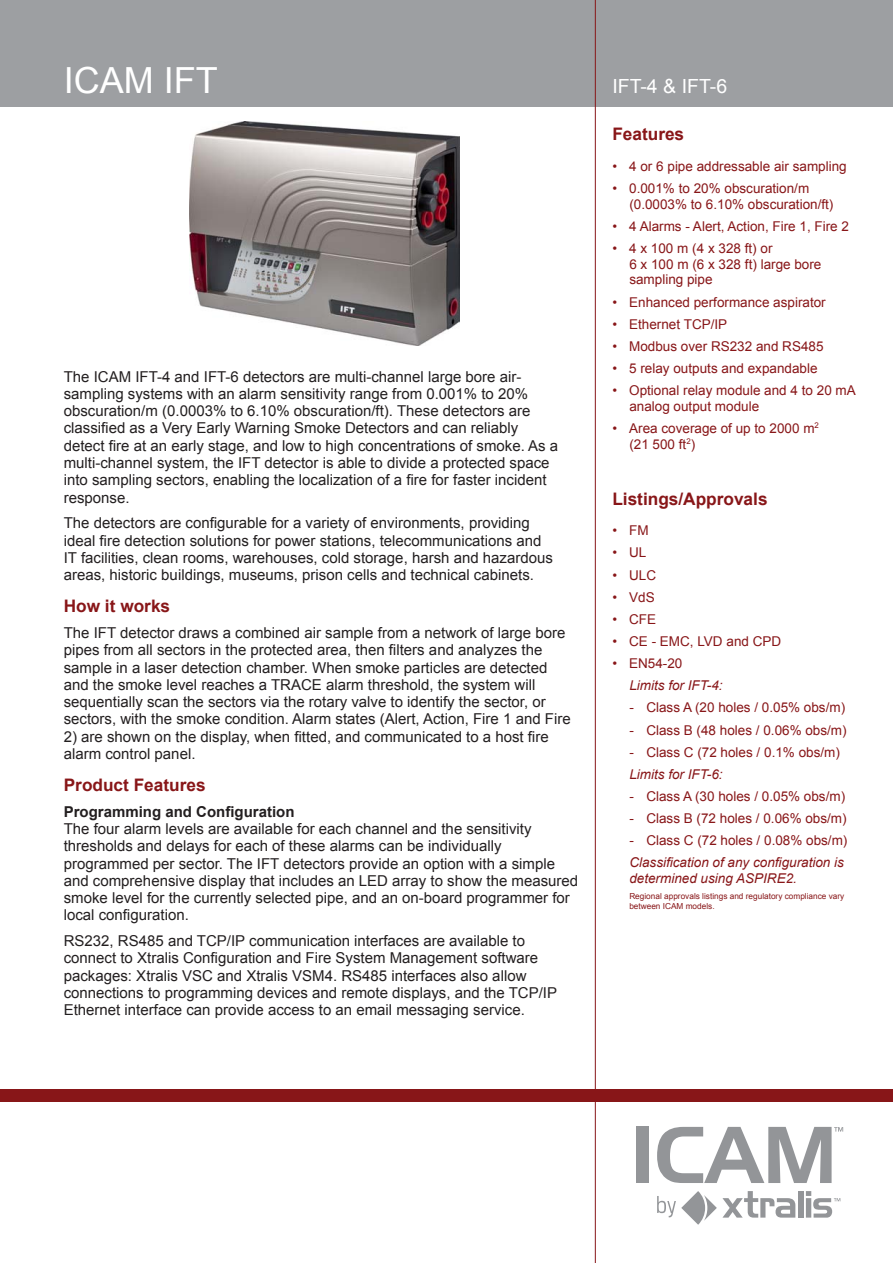
<style>
.page{position:relative;width:893px;height:1263px;background:#fff}
.page>*{position:absolute;margin:0;border:0;box-sizing:border-box;transform-origin:0 0}
.t1{font:36px "Arial";color:#fff}
.t2{font:19.5px "Arial";color:#fff}
.t3{font:700 17.25px "Arial";color:#881618}
.t4{font:15px/17.2px "Arial";color:#231f20}
.t5{font:700 15px "Arial";color:#231f20}
.t6{font:13.5px/15.8px "Arial";color:#881618}
.t7{font:italic 13.5px/15.8px "Arial";color:#881618}
.t8{font:8.25px/9.8px "Arial";color:#881618}
</style>
<div class="page">
<div style="left:0;top:0;width:893px;height:106px;background:#9d9fa2"></div>
<hr style="left:595px;top:0;width:1px;height:1263px;background:#881618">
<div style="left:0;top:1089px;width:893px;height:12px;background:#881618"></div>
<img style="left:190px;top:121px;width:269px;height:225px">
<div style="left:637px;top:1127px;width:12px;height:56px;background:#939598"></div>
<div style="left:798px;top:1191px;width:5px;height:26px;background:#939598"></div>
<svg style="left:657px;top:1191px;width:138px;height:34px"></svg>
<svg style="left:806px;top:1191px;width:34px;height:26px"></svg>
<svg style="left:657px;top:1127px;width:186px;height:56px"></svg>
<h1 class="t1" style="left:64px;top:57px;width:156px">ICAM IFT</h1>
<p class="t4" style="left:64px;top:368px;width:496px">The ICAM IFT-4 and IFT-6 detectors are multi-channel large bore air&shy;sampling systems with an alarm sensitivity range from 0.001% to 20% obscuration/m (0.0003% to 6.10% obscuration/ft). These detectors are classified as a Very Early Warning Smoke Detectors and can reliably detect fire at an early stage, and low to high concentrations of smoke. As a multi-channel system, the IFT detector is able to divide a protected space into sampling sectors, enabling the localization of a fire for faster incident response.</p>
<p class="t4" style="left:64px;top:514px;width:491px">The detectors are configurable for a variety of environments, providing ideal fire detection solutions for power stations, telecommunications and IT facilities, clean rooms, warehouses, cold storage, harsh and hazardous areas, historic buildings, museums, prison cells and technical cabinets.</p>
<p class="t3" style="left:64px;top:595px;width:108px">How it works</p>
<p class="t4" style="left:64px;top:624px;width:508px">The IFT detector draws a combined air sample from a network of large bore pipes from all sectors in the protected area, then filters and analyzes the sample in a laser detection chamber. When smoke particles are detected and the smoke level reaches a TRACE alarm threshold, the system will sequentially scan the sectors via the rotary valve to identify the sector, or sectors, with the smoke condition. Alarm states (Alert, Action, Fire 1 and Fire</p>
<p class="t4" style="left:64px;top:728px;width:486px">2) are shown on the display, when fitted, and communicated to a host fire alarm control panel.</p>
<p class="t3" style="left:64px;top:774px;width:143px">Product Features</p>
<p class="t5" style="left:64px;top:802px;width:232px">Programming and Configuration</p>
<p class="t4" style="left:64px;top:820px;width:516px">The four alarm levels are available for each channel and the sensitivity thresholds and delays for each of these alarms can be individually programmed per sector. The IFT detectors provide an option with a simple and comprehensive display that includes an LED array to show the measured smoke level for the currently selected pipe, and an on-board programmer for local configuration.</p>
<p class="t4" style="left:64px;top:932px;width:495px">RS232, RS485 and TCP/IP communication interfaces are available to connect to Xtralis Configuration and Fire System Management software packages: Xtralis VSC and Xtralis VSM4. RS485 interfaces also allow connections to programming devices and remote displays, and the TCP/IP Ethernet interface can provide access to an email messaging service.</p>
<h2 class="t2" style="left:612px;top:74px;width:116px">IFT-4 &amp; IFT-6</h2>
<p class="t3" style="left:612px;top:123px;width:73px">Features</p>
<p class="t6" style="left:612px;top:158px;width:236px">• 4 or 6 pipe addressable air sampling</p>
<p class="t6" style="left:629px;top:180px;width:206px;text-indent:-17px">• 0.001% to 20% obscuration/m (0.0003% to 6.10% obscuration/ft)</p>
<p class="t6" style="left:612px;top:218px;width:238px">• 4 Alarms - Alert, Action, Fire 1, Fire 2</p>
<p class="t6" style="left:629px;top:240px;width:194px;text-indent:-17px">• 4 x 100 m (4 x 328 ft) or<br>6 x 100 m (6 x 328 ft) large bore sampling pipe</p>
<p class="t6" style="left:612px;top:294px;width:215px">• Enhanced performance aspirator</p>
<p class="t6" style="left:612px;top:316px;width:116px">• Ethernet TCP/IP</p>
<p class="t6" style="left:612px;top:338px;width:213px">• Modbus over RS232 and RS485</p>
<p class="t6" style="left:612px;top:360px;width:207px">• 5 relay outputs and expandable</p>
<p class="t6" style="left:629px;top:383px;width:228px;text-indent:-17px">• Optional relay module and 4 to 20 mA analog output module</p>
<p class="t6" style="left:629px;top:420px;width:191px;text-indent:-17px">• Area coverage of up to 2000 m<sup>2 </sup>(21 500 ft<sup>2</sup>)</p>
<p class="t3" style="left:612px;top:487px;width:157px">Listings/Approvals</p>
<p class="t6" style="left:612px;top:523px;width:38px">• FM</p>
<p class="t6" style="left:612px;top:545px;width:36px">• UL</p>
<p class="t6" style="left:612px;top:567px;width:45px">• ULC</p>
<p class="t6" style="left:612px;top:589px;width:44px">• VdS</p>
<p class="t6" style="left:612px;top:611px;width:45px">• CFE</p>
<p class="t6" style="left:612px;top:633px;width:170px">• CE - EMC, LVD and CPD</p>
<p class="t6" style="left:612px;top:656px;width:72px">• EN54-20</p>
<p class="t7" style="left:629px;top:678px;width:95px">Limits for IFT-4:</p>
<p class="t6" style="left:629px;top:700px;width:217px">- Class A (20 holes / 0.05% obs/m)</p>
<p class="t6" style="left:629px;top:722px;width:219px">- Class B (48 holes / 0.06% obs/m)</p>
<p class="t6" style="left:629px;top:744px;width:212px">- Class C (72 holes / 0.1% obs/m)</p>
<p class="t7" style="left:629px;top:766px;width:95px">Limits for IFT-6:</p>
<p class="t6" style="left:629px;top:788px;width:217px">- Class A (30 holes / 0.05% obs/m)</p>
<p class="t6" style="left:629px;top:810px;width:219px">- Class B (72 holes / 0.06% obs/m)</p>
<p class="t6" style="left:629px;top:833px;width:220px">- Class C (72 holes / 0.08% obs/m)</p>
<p class="t7" style="left:629px;top:855px;width:216px">Classification of any configuration is determined using ASPIRE2.</p>
<p class="t8" style="left:629px;top:891px;width:217px">Regional approvals listings and regulatory compliance vary between ICAM models.</p>
</div>
